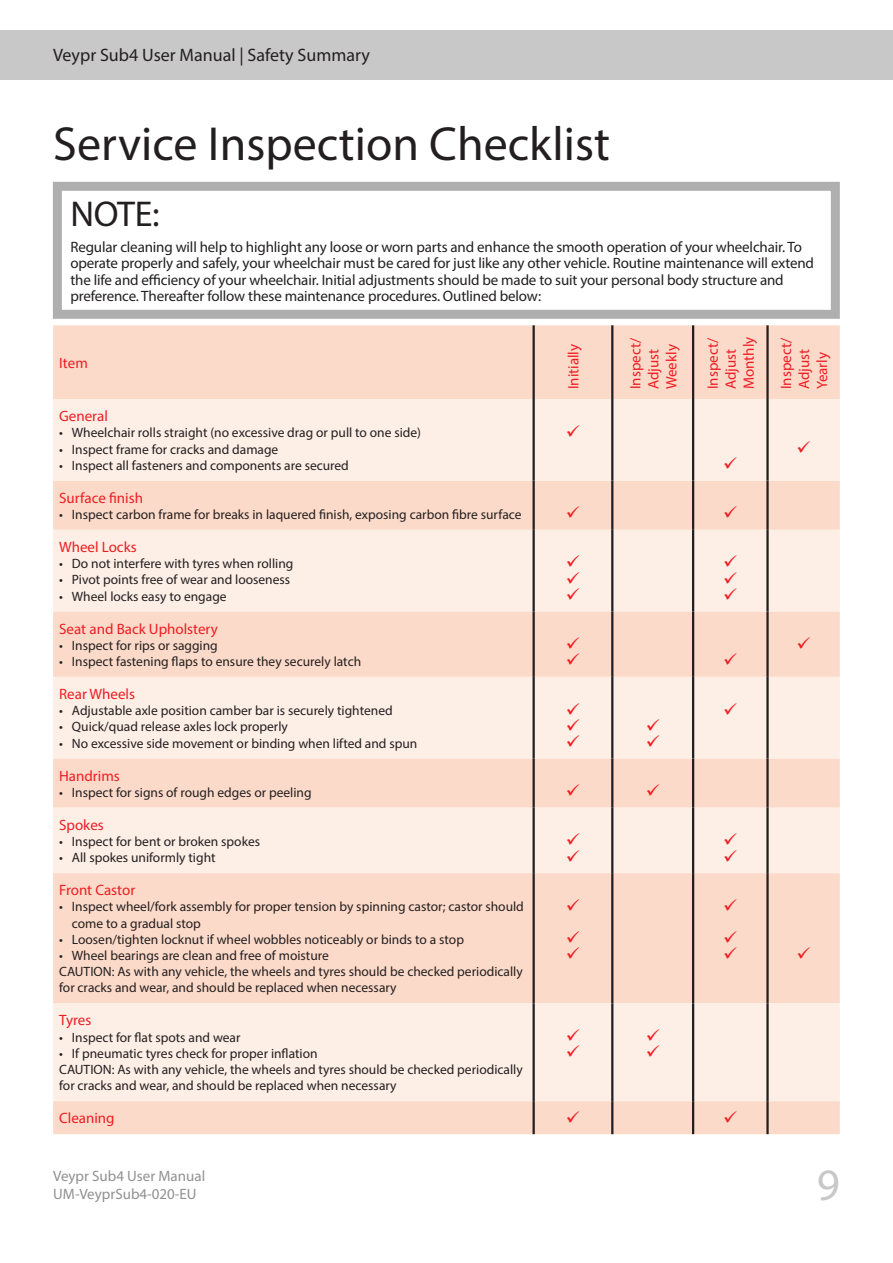
<style>
.page{position:relative;width:893px;height:1263px;background:#fff}
.page>*{position:absolute;margin:0;border:0;box-sizing:border-box;transform-origin:0 0}
.Heading_1{font:48px "Myriad Pro";color:#231f20}
.t1{font:45px "Myriad Pro";color:#c8c8c8}
.Box_Heading{font:36px "Myriad Pro";color:#231f20}
.t2{font:18px "Myriad Pro";color:#231f20}
.Table_text_9_Auto{font:18px/16.2px "Wingdings";color:#ee1d23;text-align:justify}
.Box_Text_10_11{font:15px/16.5px "Myriad Pro";letter-spacing:-.01em;color:#231f20}
.Table_Text_10_12_RED{font:15px/18px "Myriad Pro";color:#ee1d23}
.Table_text_Bullet{font:15px "Myriad Pro";color:#ee1d23}
.Table_text_9_Auto-2{font:13.5px/16.2px "Myriad Pro";color:#231f20}
</style>
<div class="page">
<div style="left:0;top:31px;width:893px;height:49px;background:#c8c8c8"></div>
<div style="left:53px;top:325px;width:787px;height:809px;background:#fcdac9"></div>
<svg style="left:53px;top:399px;width:787px;height:702px;fill:#fdeee6"></svg>
<hr style="left:532px;top:325px;width:3px;height:74px;background:#231f20">
<hr style="left:611px;top:325px;width:2px;height:74px;background:#231f20">
<hr style="left:692px;top:325px;width:2px;height:74px;background:#231f20">
<hr style="left:766px;top:325px;width:3px;height:74px;background:#231f20">
<hr style="left:532px;top:399px;width:3px;height:82px;background:#231f20">
<hr style="left:611px;top:399px;width:2px;height:82px;background:#231f20">
<hr style="left:692px;top:399px;width:2px;height:82px;background:#231f20">
<hr style="left:766px;top:399px;width:3px;height:82px;background:#231f20">
<hr style="left:532px;top:481px;width:3px;height:49px;background:#231f20">
<hr style="left:611px;top:481px;width:2px;height:49px;background:#231f20">
<hr style="left:692px;top:481px;width:2px;height:49px;background:#231f20">
<hr style="left:766px;top:481px;width:3px;height:49px;background:#231f20">
<hr style="left:532px;top:530px;width:3px;height:81px;background:#231f20">
<hr style="left:611px;top:530px;width:2px;height:81px;background:#231f20">
<hr style="left:692px;top:530px;width:2px;height:81px;background:#231f20">
<hr style="left:766px;top:530px;width:3px;height:81px;background:#231f20">
<hr style="left:532px;top:611px;width:3px;height:66px;background:#231f20">
<hr style="left:611px;top:611px;width:2px;height:66px;background:#231f20">
<hr style="left:692px;top:611px;width:2px;height:66px;background:#231f20">
<hr style="left:766px;top:611px;width:3px;height:66px;background:#231f20">
<hr style="left:532px;top:677px;width:3px;height:81px;background:#231f20">
<hr style="left:611px;top:677px;width:2px;height:81px;background:#231f20">
<hr style="left:692px;top:677px;width:2px;height:81px;background:#231f20">
<hr style="left:766px;top:677px;width:3px;height:81px;background:#231f20">
<hr style="left:532px;top:758px;width:3px;height:50px;background:#231f20">
<hr style="left:611px;top:758px;width:2px;height:50px;background:#231f20">
<hr style="left:692px;top:758px;width:2px;height:50px;background:#231f20">
<hr style="left:766px;top:758px;width:3px;height:50px;background:#231f20">
<hr style="left:532px;top:808px;width:3px;height:65px;background:#231f20">
<hr style="left:611px;top:808px;width:2px;height:65px;background:#231f20">
<hr style="left:692px;top:808px;width:2px;height:65px;background:#231f20">
<hr style="left:766px;top:808px;width:3px;height:65px;background:#231f20">
<hr style="left:532px;top:873px;width:3px;height:130px;background:#231f20">
<hr style="left:611px;top:873px;width:2px;height:130px;background:#231f20">
<hr style="left:692px;top:873px;width:2px;height:130px;background:#231f20">
<hr style="left:766px;top:873px;width:3px;height:130px;background:#231f20">
<hr style="left:532px;top:1003px;width:3px;height:98px;background:#231f20">
<hr style="left:611px;top:1003px;width:2px;height:98px;background:#231f20">
<hr style="left:692px;top:1003px;width:2px;height:98px;background:#231f20">
<hr style="left:766px;top:1003px;width:3px;height:98px;background:#231f20">
<hr style="left:532px;top:1101px;width:3px;height:33px;background:#231f20">
<hr style="left:611px;top:1101px;width:2px;height:33px;background:#231f20">
<hr style="left:692px;top:1101px;width:2px;height:33px;background:#231f20">
<hr style="left:766px;top:1101px;width:3px;height:33px;background:#231f20">
<div style="left:53px;top:182px;width:787px;height:137px;border:9px solid #afafaf"></div>
<svg style="left:567px;top:425px;width:12px;height:11px"></svg>
<svg style="left:725px;top:457px;width:12px;height:12px"></svg>
<svg style="left:798px;top:441px;width:12px;height:12px"></svg>
<svg style="left:567px;top:506px;width:12px;height:12px"></svg>
<svg style="left:725px;top:506px;width:12px;height:12px"></svg>
<svg style="left:567px;top:637px;width:12px;height:28px"></svg>
<svg style="left:725px;top:653px;width:12px;height:12px"></svg>
<svg style="left:798px;top:637px;width:12px;height:12px"></svg>
<svg style="left:647px;top:719px;width:12px;height:28px"></svg>
<svg style="left:725px;top:702px;width:12px;height:12px"></svg>
<svg style="left:567px;top:784px;width:12px;height:12px"></svg>
<svg style="left:647px;top:784px;width:12px;height:12px"></svg>
<svg style="left:567px;top:833px;width:12px;height:28px"></svg>
<svg style="left:725px;top:833px;width:12px;height:28px"></svg>
<svg style="left:567px;top:899px;width:12px;height:60px"></svg>
<svg style="left:725px;top:899px;width:12px;height:60px"></svg>
<svg style="left:798px;top:947px;width:12px;height:12px"></svg>
<svg style="left:567px;top:1029px;width:12px;height:28px"></svg>
<svg style="left:647px;top:1029px;width:12px;height:28px"></svg>
<svg style="left:567px;top:1110px;width:12px;height:12px"></svg>
<svg style="left:725px;top:1110px;width:12px;height:12px"></svg>
<h3 class="t2" style="left:53px;top:44px;width:318px">Veypr Sub4 User Manual | Safety Summary</h3>
<p class="Heading_1" style="left:53px;top:114px;width:558px">Service Inspection Checklist</p>
<p class="Box_Heading" style="left:70px;top:192px;width:91px">NOTE:</p>
<p class="Box_Text_10_11" style="left:70px;top:238px;width:745px">Regular cleaning will help to highlight any loose or worn parts and enhance the smooth operation of your wheelchair. To operate properly and safely, your wheelchair must be cared for just like any other vehicle. Routine maintenance will extend the life and efficiency of your wheelchair. Initial adjustments should be made to suit your personal body structure and preference. Thereafter follow these maintenance procedures. Outlined below:</p>
<p class="Table_Text_10_12_RED" style="left:59px;top:353px;width:30px">Item</p>
<p class="Table_Text_10_12_RED" style="left:59px;top:407px;width:50px">General</p>
<p class="Table_text_9_Auto-2" style="left:59px;top:424px;width:363px">• Wheelchair rolls straight (no excessive drag or pull to one side)</p>
<p class="Table_text_9_Auto-2" style="left:59px;top:441px;width:221px">• Inspect frame for cracks and damage</p>
<p class="Table_text_9_Auto-2" style="left:59px;top:457px;width:291px">• Inspect all fasteners and components are secured</p>
<p class="Table_text_Bullet" style="left:59px;top:488px;width:85px">Surface finish</p>
<p class="Table_text_9_Auto-2" style="left:59px;top:506px;width:464px">• Inspect carbon frame for breaks in laquered finish, exposing carbon fibre surface</p>
<p class="Table_Text_10_12_RED" style="left:59px;top:538px;width:79px">Wheel Locks</p>
<p class="Table_text_9_Auto-2" style="left:59px;top:555px;width:236px">• Do not interfere with tyres when rolling</p>
<p class="Table_text_9_Auto-2" style="left:59px;top:571px;width:233px">• Pivot points free of wear and looseness</p>
<p class="Table_text_9_Auto-2" style="left:59px;top:588px;width:169px">• Wheel locks easy to engage</p>
<p class="Table_Text_10_12_RED" style="left:59px;top:619px;width:160px">Seat and Back Upholstery</p>
<p class="Table_text_9_Auto-2" style="left:59px;top:637px;width:160px">• Inspect for rips or sagging</p>
<p class="Table_text_9_Auto-2" style="left:59px;top:653px;width:304px">• Inspect fastening flaps to ensure they securely latch</p>
<p class="Table_Text_10_12_RED" style="left:59px;top:685px;width:77px">Rear Wheels</p>
<p class="Table_text_9_Auto-2" style="left:59px;top:702px;width:335px">• Adjustable axle position camber bar is securely tightened</p>
<p class="Table_text_9_Auto-2" style="left:59px;top:718px;width:230px">• Quick/quad release axles lock properly</p>
<p class="Table_text_9_Auto-2" style="left:59px;top:735px;width:360px">• No excessive side movement or binding when lifted and spun</p>
<p class="Table_Text_10_12_RED" style="left:59px;top:766px;width:62px">Handrims</p>
<p class="Table_text_9_Auto-2" style="left:59px;top:784px;width:254px">• Inspect for signs of rough edges or peeling</p>
<p class="Table_Text_10_12_RED" style="left:59px;top:815px;width:46px">Spokes</p>
<p class="Table_text_9_Auto-2" style="left:59px;top:833px;width:203px">• Inspect for bent or broken spokes</p>
<p class="Table_text_9_Auto-2" style="left:59px;top:849px;width:158px">• All spokes uniformly tight</p>
<p class="Table_Text_10_12_RED" style="left:59px;top:881px;width:78px">Front Castor</p>
<p class="Table_text_9_Auto-2" style="left:72px;top:898px;width:453px;text-indent:-13px">• Inspect wheel/fork assembly for proper tension by spinning castor; castor should come to a gradual stop</p>
<p class="Table_text_9_Auto-2" style="left:59px;top:931px;width:406px">• Loosen/tighten locknut if wheel wobbles noticeably or binds to a stop</p>
<p class="Table_text_9_Auto-2" style="left:59px;top:947px;width:271px">• Wheel bearings are clean and free of moisture</p>
<p class="Table_text_9_Auto-2" style="left:59px;top:963px;width:465px">CAUTION: As with any vehicle, the wheels and tyres should be checked periodically for cracks and wear, and should be replaced when necessary</p>
<p class="Table_Text_10_12_RED" style="left:59px;top:1011px;width:34px">Tyres</p>
<p class="Table_text_9_Auto-2" style="left:59px;top:1029px;width:183px">• Inspect for flat spots and wear</p>
<p class="Table_text_9_Auto-2" style="left:59px;top:1045px;width:260px">• If pneumatic tyres check for proper inflation</p>
<p class="Table_text_9_Auto-2" style="left:59px;top:1061px;width:465px">CAUTION: As with any vehicle, the wheels and tyres should be checked periodically for cracks and wear, and should be replaced when necessary</p>
<p class="Table_Text_10_12_RED" style="left:59px;top:1109px;width:57px">Cleaning</p>
<p class="Table_Text_10_12_RED" style="left:564px;top:389px;width:47px;rotate:-90deg">Initially</p>
<p class="Table_Text_10_12_RED" style="left:626px;top:389px;width:53px;rotate:-90deg">Inspect/<br>Adjust<br>Weekly</p>
<p class="Table_Text_10_12_RED" style="left:704px;top:389px;width:54px;rotate:-90deg">Inspect/<br>Adjust<br>Monthly</p>
<p class="Table_Text_10_12_RED" style="left:777px;top:389px;width:53px;rotate:-90deg">Inspect/<br>Adjust<br>Yearly</p>
<p class="Table_text_9_Auto" style="left:566px;top:555px;width:16px">✓ ✓ ✓</p>
<p class="Table_text_9_Auto" style="left:723px;top:555px;width:16px">✓ ✓ ✓</p>
<p class="Table_text_9_Auto" style="left:566px;top:702px;width:16px">✓ ✓ ✓</p>
<p class="Box_Text_10_11" style="left:53px;top:1167px;width:154px;line-height:18px">Veypr Sub4 User Manual<br>UM-VeyprSub4-020-EU</p>
<h2 class="t1" style="left:817px;top:1157px;width:25px">9</h2>
</div>
